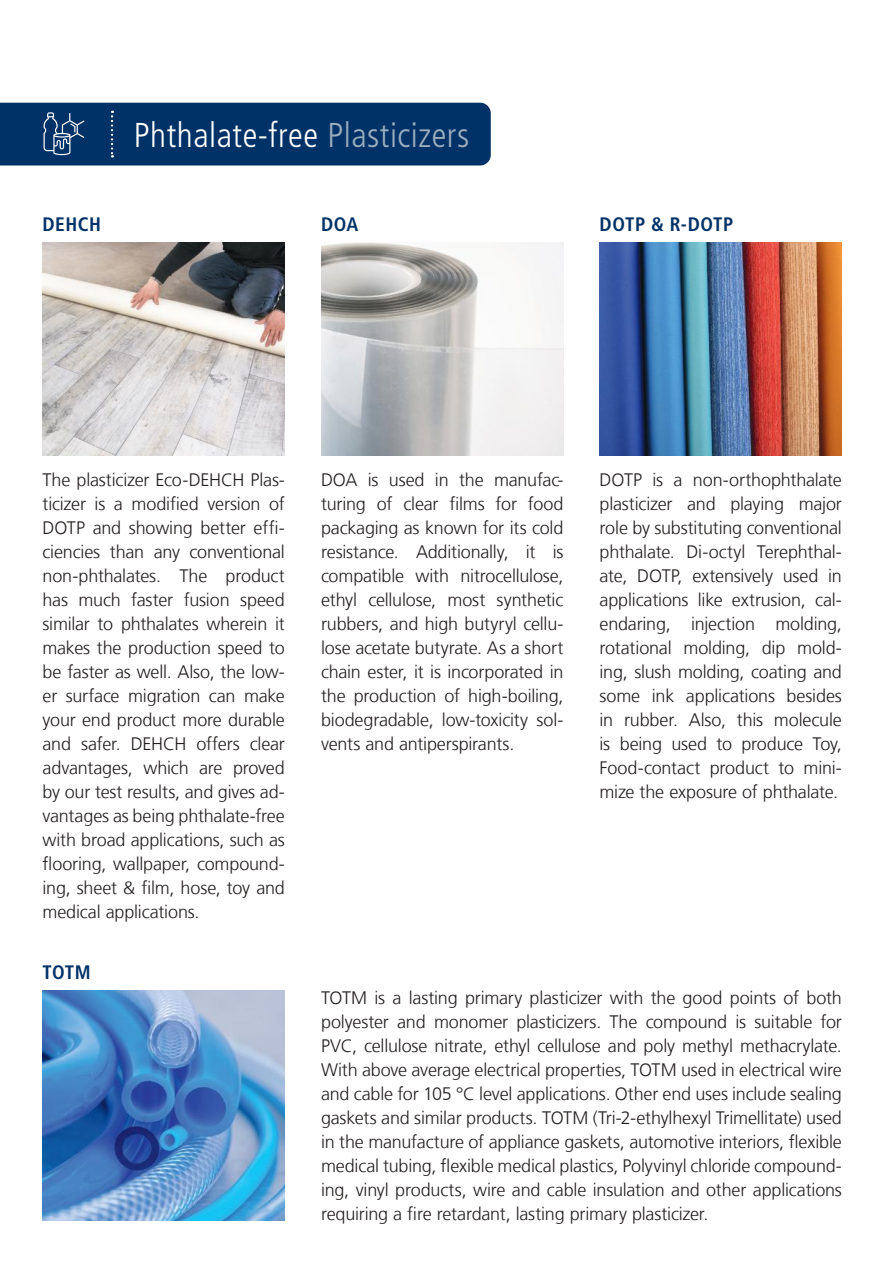
<style>
.page{position:relative;width:893px;height:1263px;background:#fff}
.page>*{position:absolute;margin:0;border:0;box-sizing:border-box;transform-origin:0 0}
.t1{font:300 condensed 34.5px "Frutiger LT Pro";letter-spacing:.015em;color:#fff}
.t2{font:700 condensed 19.5px "Frutiger LT Pro";letter-spacing:.025em;color:#003267}
.t3{font:300 18px/24px "Frutiger LT";letter-spacing:-.01em;color:#241f1f;text-align:justify}
.s1{color:#9baec0}
</style>
<div class="page">
<div style="left:0;top:103px;width:491px;height:62px;background:#003267"></div>
<img style="left:43px;top:243px;width:242px;height:212px">
<img style="left:43px;top:991px;width:242px;height:229px">
<img style="left:600px;top:243px;width:242px;height:212px">
<img style="left:321px;top:243px;width:242px;height:212px">
<p class="t2" style="left:43px;top:212px;width:60px">DEHCH</p>
<h1 class="t1" style="left:134px;top:115px;width:337px">Phthalate-free <span class="s1">Plasticizers</span></h1>
<p class="t2" style="left:321px;top:212px;width:39px">DOA</p>
<p class="t2" style="left:600px;top:212px;width:135px">DOTP &amp; R-DOTP</p>
<p class="t3" style="left:43px;top:468px;width:244px">The plasticizer Eco-DEHCH Plas&shy;ticizer is a modified version of DOTP and showing better effi&shy;ciencies than any conventional non-phthalates. The product has much faster fusion speed similar to phthalates wherein it makes the production speed to be faster as well. Also, the low&shy;er surface migration can make your end product more durable and safer. DEHCH offers clear advantages, which are proved by our test results, and gives ad&shy;vantages as being phthalate-free with broad applications, such as flooring, wallpaper, compound&shy;ing, sheet &amp; film, hose, toy and medical applications.</p>
<p class="t2" style="left:43px;top:960px;width:50px">TOTM</p>
<p class="t3" style="left:321px;top:468px;width:244px">DOA is used in the manufac&shy;turing of clear films for food packaging as known for its cold resistance. Additionally, it is compatible with nitrocellulose, ethyl cellulose, most synthetic rubbers, and high butyryl cellu&shy;lose acetate butyrate. As a short chain ester, it is incorporated in the production of high-boiling, biodegradable, low-toxicity sol&shy;vents and antiperspirants.</p>
<p class="t3" style="left:600px;top:468px;width:244px">DOTP is a non-orthophthalate plasticizer and playing major role by substituting conventional phthalate. Di-octyl Terephthal&shy;ate, DOTP, extensively used in applications like extrusion, cal&shy;endaring, injection molding, rotational molding, dip mold&shy;ing, slush molding, coating and some ink applications besides in rubber. Also, this molecule is being used to produce Toy, Food-contact product to mini&shy;mize the exposure of phthalate.</p>
<p class="t3" style="left:321px;top:986px;width:522px">TOTM is a lasting primary plasticizer with the good points of both polyester and monomer plasticizers. The compound is suitable for PVC, cellulose nitrate, ethyl cellulose and poly methyl methacrylate.<br>With above average electrical properties, TOTM used in electrical wire and cable for 105 °C level applications. Other end uses include sealing gaskets and similar products. TOTM (Tri-2-ethylhexyl Trimellitate) used in the manufacture of appliance gaskets, automotive interiors, flexible medical tubing, flexible medical plastics, Polyvinyl chloride compound&shy;ing, vinyl products, wire and cable insulation and other applications requiring a fire retardant, lasting primary plasticizer.</p>
</div>
